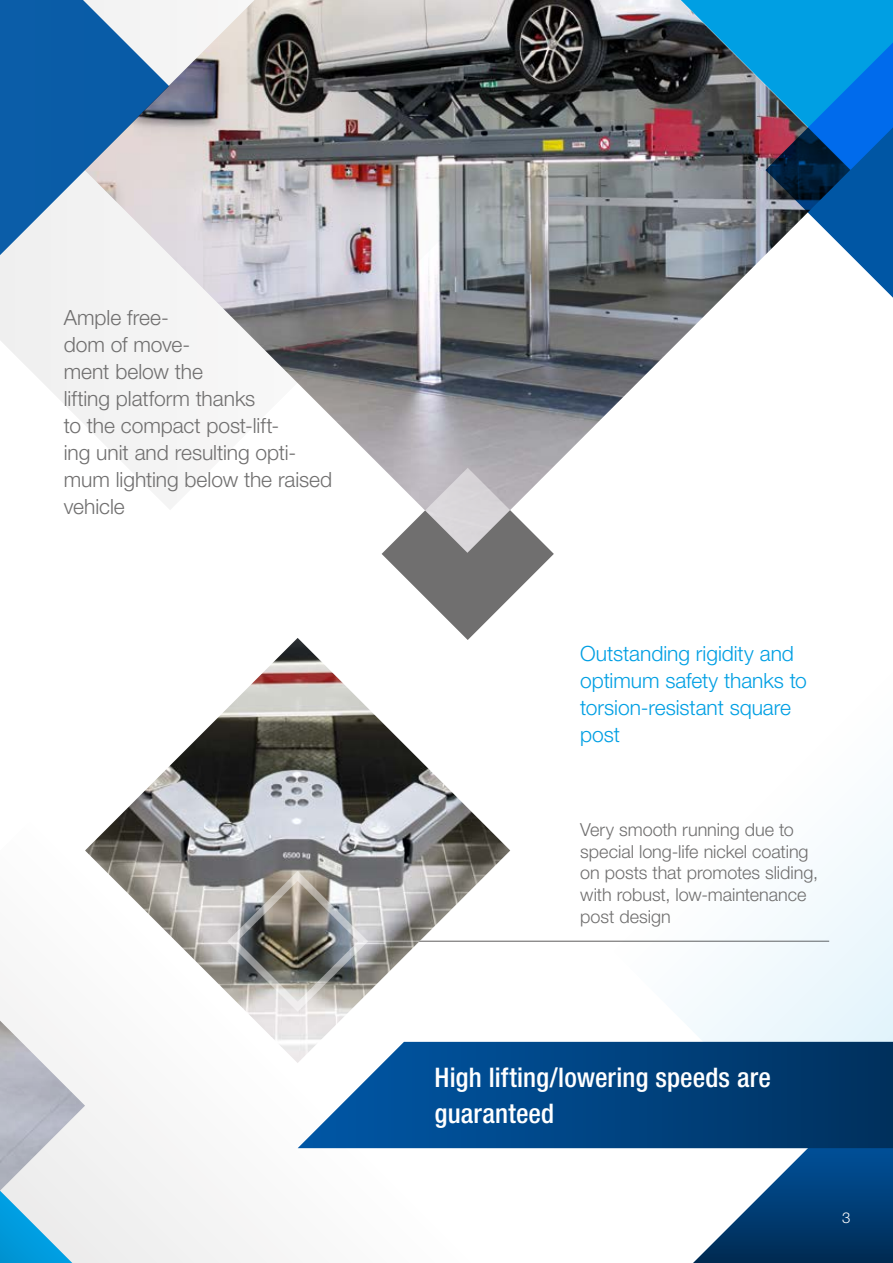
<style>
.page{position:relative;width:893px;height:1263px;background:#fff}
.page>*{position:absolute;margin:0;border:0;box-sizing:border-box;transform-origin:0 0}
.t1{font:500 condensed 27px/36px "Helvetica Neue LTW1 G";letter-spacing:.005em;color:#fff}
.t2{font:300 21px/27px "Helvetica Neue LTW1 G";letter-spacing:-.005em;color:#706f6f}
.t3{font:300 21px/27px "Helvetica Neue LTW1 G";letter-spacing:-.005em;color:#009fe3}
.t4{font:300 18px/21.6px "Helvetica Neue LTW1 G";color:#706f6f}
.t5{font:300 15px "Helvetica Neue LTW1 G";color:#fff}
</style>
<div class="page">
<svg style="left:0;top:996px;width:509px;height:267px"></svg>
<svg style="left:597px;top:812px;width:296px;height:337px"></svg>
<svg style="left:0;top:1192px;width:81px;height:71px;background:#81c7e5"></svg>
<svg style="left:850px;top:0;width:43px;height:298px;background:#1278cc"></svg>
<svg style="left:680px;top:1148px;width:213px;height:115px"></svg>
<svg style="left:0;top:0;width:85px;height:424px;fill:#0b5da8"></svg>
<svg style="left:298px;top:1042px;width:595px;height:106px;background:#104e87"></svg>
<img style="left:0;top:1019px;width:85px;height:173px">
<img style="left:85px;top:0;width:765px;height:509px">
<svg style="left:382px;top:468px;width:172px;height:170px"></svg>
<img style="left:85px;top:638px;width:425px;height:425px">
<svg style="left:225px;top:869px;width:145px;height:145px;background:#9d9b97"></svg>
<hr style="left:363px;top:941px;width:466px;height:1px;background:#706f6f">
<p class="t2" style="left:64px;top:304px;width:270px">Ample free-<br>dom of move-<br>ment below the<br>lifting platform thanks<br>to the compact post-lift-<br>ing unit and resulting opti&shy;mum lighting below the raised vehicle</p>
<p class="t3" style="left:580px;top:640px;width:228px">Outstanding rigidity and optimum safety thanks to torsion-resistant square post</p>
<p class="t4" style="left:580px;top:819px;width:239px">Very smooth running due to special long-life nickel coating on posts that promotes sliding, with robust, low-maintenance post design</p>
<p class="t1" style="left:435px;top:1059px;width:338px">High lifting/lowering speeds are guaranteed</p>
<p class="t5" style="left:842px;top:1208px;width:10px">3</p>
</div>
